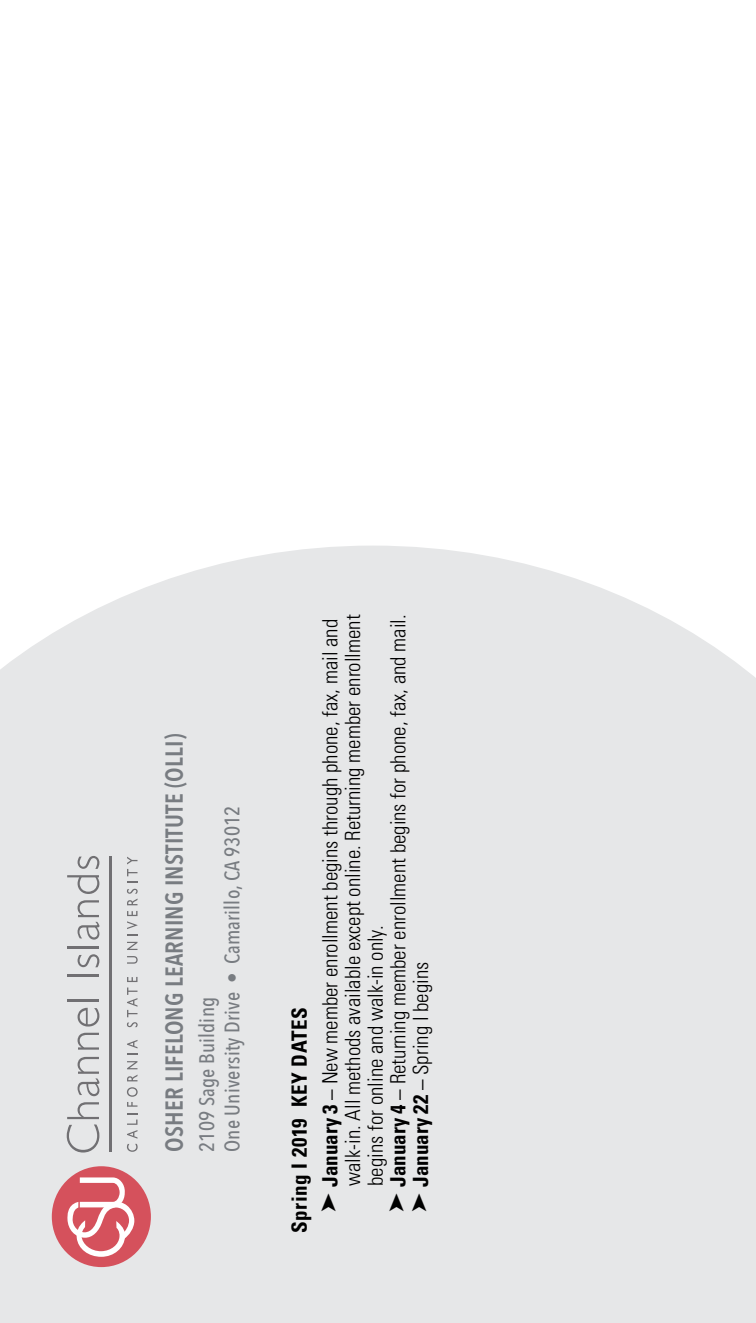
<style>
.page{position:relative;width:756px;height:1323px;background:#fff}
.page>*{position:absolute;margin:0;border:0;box-sizing:border-box;transform-origin:0 0}
.t1{font:600 24.5px "Avenir Next Condensed";letter-spacing:.01em;color:#787c81}
.t2{font:300 condensed 21px/30.4px "Univers";color:#000}
.t3{font:500 21px/25.2px "Avenir Next Condensed";letter-spacing:.01em;color:#787c81}
.s1{font-weight:700}
.s2{font-family:"Utopia";font-weight:400;font-stretch:normal}
</style>
<div class="page">
<div style="left:0;top:546px;width:756px;height:777px;background:#e6e7e8"></div>
<div style="left:52px;top:1166px;width:99px;height:101px;background:#d5515c;border-radius:50%"></div>
<svg style="left:67px;top:1177px;width:67px;height:80px"></svg>
<hr style="left:110px;top:857px;width:2px;height:295px;background:#717073">
<svg style="left:67px;top:1125px;width:32px;height:28px"></svg>
<svg style="left:67px;top:1102px;width:32px;height:17px"></svg>
<svg style="left:78px;top:1057px;width:21px;height:39px"></svg>
<svg style="left:78px;top:1033px;width:21px;height:17px"></svg>
<svg style="left:78px;top:1008px;width:21px;height:19px"></svg>
<hr style="left:67px;top:999px;width:32px;height:3px;background:#717073">
<hr style="left:67px;top:974px;width:32px;height:3px;background:#717073">
<svg style="left:78px;top:954px;width:21px;height:13px"></svg>
<hr style="left:67px;top:946px;width:32px;height:2px;background:#717073">
<svg style="left:78px;top:900px;width:21px;height:40px"></svg>
<svg style="left:67px;top:875px;width:32px;height:19px"></svg>
<svg style="left:78px;top:856px;width:21px;height:13px"></svg>
<svg style="left:127px;top:1120px;width:11px;height:32px"></svg>
<svg style="left:127px;top:1087px;width:11px;height:20px"></svg>
<svg style="left:127px;top:1075px;width:10px;height:6px"></svg>
<svg style="left:127px;top:1061px;width:10px;height:8px"></svg>
<svg style="left:127px;top:1040px;width:10px;height:8px"></svg>
<svg style="left:127px;top:988px;width:11px;height:39px"></svg>
<svg style="left:127px;top:977px;width:10px;height:5px"></svg>
<svg style="left:127px;top:956px;width:11px;height:8px"></svg>
<svg style="left:127px;top:942px;width:10px;height:8px"></svg>
<svg style="left:127px;top:911px;width:11px;height:25px"></svg>
<svg style="left:127px;top:889px;width:11px;height:16px"></svg>
<svg style="left:127px;top:857px;width:10px;height:19px"></svg>
<p class="t1" style="left:153px;top:1152px;width:420px;rotate:-90deg">OSHER LIFELONG LEARNING INSTITUTE (OLLI)</p>
<p class="t3" style="left:194px;top:1152px;width:348px;rotate:-90deg">2109 Sage Building<br>One University Drive • Camarillo, CA 93012</p>
<p class="t2" style="left:284px;top:1212px;width:594px;text-indent:-21px;rotate:-90deg"><span class="s1">Spring I 2019 KEY DATES<br></span>➤ <span class="s1">January 3</span> <span class="s2">–</span> New member enrollment begins through phone, fax, mail and</p>
<p class="t2" style="left:338px;top:1186px;width:573px;rotate:-90deg">walk-in. All methods available except online. Returning member enrollment</p>
<p class="t2" style="left:383px;top:1212px;width:599px;rotate:-90deg">➤ <span class="s1">January 4</span> <span class="s2">–</span> Returning member enrollment begins for phone, fax, and mail.</p>
<p class="t2" style="left:360px;top:1186px;width:262px;rotate:-90deg">begins for online and walk-in only.</p>
<p class="t2" style="left:405px;top:1212px;width:252px;rotate:-90deg">➤ <span class="s1">January 22</span> <span class="s2">–</span> Spring I begins</p>
</div>
